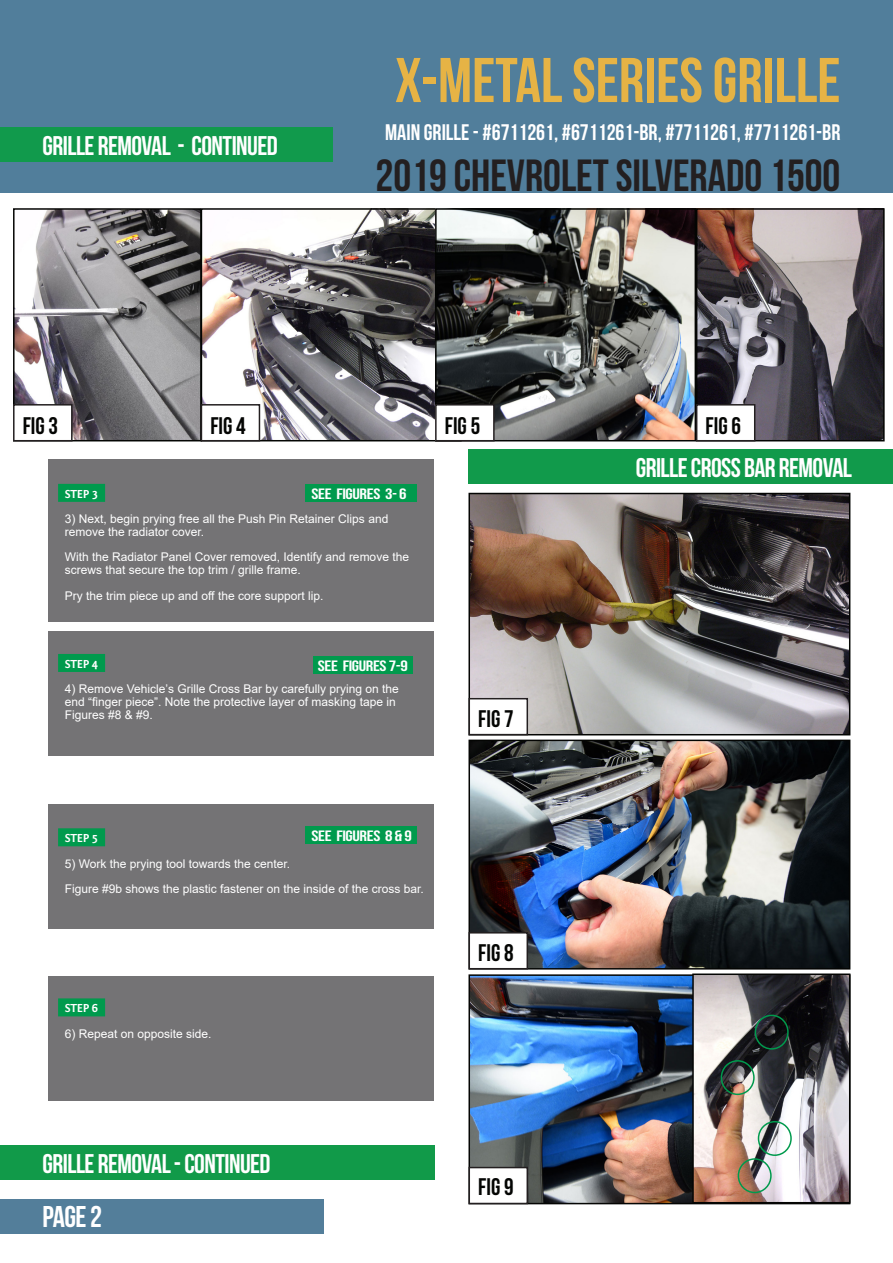
<style>
.page{position:relative;width:893px;height:1263px;background:#fff}
.page>*{position:absolute;margin:0;border:0;box-sizing:border-box;transform-origin:0 0}
.Normal_text{font:63px "Bebas Neue";color:#e6b345}
.Normal_text-2{font:45px "Bebas Neue";color:#231f20}
.Tech_data_title{font:30px "Bebas Neue";color:#fff}
.Tech_data_title-2{font:27px "Bebas Neue";letter-spacing:-.02em;color:#fff}
.Normal_text-3{font:24px "Bebas Neue";color:#040503}
.Normal_text-4{font:22.5px "Bebas Neue";color:#fff}
.Tech_data_title-3{font:15px "Bebas Neue";letter-spacing:-.02em;color:#fff;scale:1.25 1}
.Normal_text-5{font:12px/12.8px "Arial";color:#fff}
.Subtitle_normal{font:700 12px "Fontin Sans";letter-spacing:-.02em;color:#fff}
</style>
<div class="page">
<div style="left:0;top:0;width:893px;height:193px;background:#517e9b"></div>
<div style="left:0;top:1199px;width:323px;height:34px;background:#537e9a"></div>
<div style="left:0;top:128px;width:332px;height:34px;background:#119a4c"></div>
<div style="left:0;top:1146px;width:434px;height:34px;background:#119a49"></div>
<div style="left:468px;top:450px;width:425px;height:34px;background:#119a4b"></div>
<div style="left:48px;top:459px;width:386px;height:163px;background:#747375"></div>
<div style="left:48px;top:804px;width:386px;height:124px;background:#747375"></div>
<div style="left:48px;top:976px;width:386px;height:125px;background:#747375"></div>
<div style="left:48px;top:631px;width:386px;height:125px;background:#747375"></div>
<div style="left:58px;top:484px;width:47px;height:18px;background:#009a4d"></div>
<div style="left:58px;top:828px;width:47px;height:18px;background:#009a4d"></div>
<div style="left:58px;top:998px;width:47px;height:18px;background:#009a4d"></div>
<div style="left:58px;top:654px;width:47px;height:18px;background:#009a4d"></div>
<img style="left:16px;top:211px;width:183px;height:227px">
<div style="left:13px;top:208px;width:189px;height:233px;border:2px solid #040503"></div>
<img style="left:699px;top:211px;width:183px;height:227px">
<div style="left:696px;top:208px;width:189px;height:233px;border:2px solid #040503"></div>
<img style="left:204px;top:211px;width:231px;height:227px">
<div style="left:201px;top:208px;width:261px;height:233px;border:2px solid #040503"></div>
<img style="left:438px;top:211px;width:255px;height:227px">
<div style="left:435px;top:208px;width:261px;height:233px;border:2px solid #040503"></div>
<img style="left:471px;top:743px;width:376px;height:223px">
<div style="left:468px;top:740px;width:382px;height:229px;border:2px solid #040503"></div>
<img style="left:471px;top:496px;width:376px;height:236px">
<div style="left:468px;top:493px;width:382px;height:242px;border:2px solid #040503"></div>
<img style="left:471px;top:977px;width:221px;height:224px">
<div style="left:468px;top:974px;width:382px;height:230px;border:2px solid #040503"></div>
<div style="left:14px;top:405px;width:58px;height:36px;background:#fff"></div>
<div style="left:13px;top:404px;width:60px;height:37px;border:2px solid #231f20"></div>
<div style="left:697px;top:405px;width:58px;height:36px;background:#fff"></div>
<div style="left:696px;top:404px;width:59px;height:37px;border:2px solid #231f20"></div>
<div style="left:201px;top:405px;width:58px;height:36px;background:#fff"></div>
<div style="left:201px;top:404px;width:59px;height:37px;border:2px solid #231f20"></div>
<div style="left:436px;top:405px;width:58px;height:36px;background:#fff"></div>
<div style="left:435px;top:404px;width:60px;height:37px;border:2px solid #231f20"></div>
<div style="left:469px;top:933px;width:58px;height:36px;background:#fff"></div>
<div style="left:468px;top:932px;width:60px;height:37px;border:2px solid #231f20"></div>
<div style="left:469px;top:699px;width:58px;height:36px;background:#fff"></div>
<div style="left:468px;top:698px;width:60px;height:37px;border:2px solid #231f20"></div>
<div style="left:469px;top:1167px;width:58px;height:36px;background:#fff"></div>
<div style="left:468px;top:1167px;width:60px;height:37px;border:2px solid #231f20"></div>
<div style="left:305px;top:484px;width:111px;height:18px;background:#009a4d"></div>
<div style="left:305px;top:826px;width:111px;height:18px;background:#009a4d"></div>
<div style="left:313px;top:656px;width:100px;height:18px;background:#009a4d"></div>
<img style="left:695px;top:976px;width:152px;height:224px">
<div style="left:692px;top:973px;width:158px;height:230px;border:2px solid #040503"></div>
<div style="left:721px;top:1060px;width:34px;height:35px;border:2px solid #009a4d;border-radius:50%"></div>
<div style="left:755px;top:1015px;width:34px;height:35px;border:2px solid #009a4d;border-radius:50%"></div>
<div style="left:758px;top:1121px;width:34px;height:35px;border:2px solid #009a4d;border-radius:50%"></div>
<div style="left:738px;top:1158px;width:34px;height:35px;border:2px solid #009a4d;border-radius:50%"></div>
<p class="Tech_data_title-2" style="left:43px;top:131px;width:237px">GRILLE REMOVAL - CONTINUED</p>
<p class="Normal_text" style="left:395px;top:46px;width:447px">X-METAL SERIES GRILLE</p>
<p class="Normal_text-4" style="left:385px;top:120px;width:457px">MAIN GRILLE - #6711261, #6711261-BR, #7711261, #7711261-BR</p>
<p class="Normal_text-2" style="left:376px;top:151px;width:466px">2019 CHEVROLET SILVERADO 1500</p>
<p class="Normal_text-3" style="left:23px;top:412px;width:37px">FIG 3</p>
<p class="Normal_text-3" style="left:210px;top:412px;width:37px">FIG 4</p>
<p class="Normal_text-3" style="left:445px;top:412px;width:37px">FIG 5</p>
<p class="Normal_text-3" style="left:706px;top:412px;width:37px">FIG 6</p>
<p class="Tech_data_title-3" style="left:312px;top:485px;width:78px">SEE FIGURES 3- 6</p>
<p class="Subtitle_normal" style="left:65px;top:487px;width:35px">STEP 3</p>
<p class="Normal_text-5" style="left:65px;top:512px;width:325px">3) Next, begin prying free all the Push Pin Retainer Clips and remove the radiator cover.</p>
<p class="Normal_text-5" style="left:65px;top:551px;width:346px">With the Radiator Panel Cover removed, Identify and remove the screws that secure the top trim / grille frame.</p>
<p class="Normal_text-5" style="left:65px;top:589px;width:260px">Pry the trim piece up and off the core support lip.</p>
<p class="Subtitle_normal" style="left:65px;top:657px;width:35px">STEP 4</p>
<p class="Normal_text-5" style="left:65px;top:682px;width:335px">4) Remove Vehicle’s Grille Cross Bar by carefully prying on the end “finger piece”. Note the protective layer of masking tape in<br>Figures #8 &amp; #9.</p>
<p class="Tech_data_title-3" style="left:318px;top:657px;width:74px">SEE FIGURES 7-9</p>
<p class="Tech_data_title-3" style="left:312px;top:827px;width:82px">SEE FIGURES 8 &amp; 9</p>
<p class="Subtitle_normal" style="left:65px;top:831px;width:35px">STEP 5</p>
<p class="Normal_text-5" style="left:65px;top:850px;width:360px;line-height:25.5px">5) Work the prying tool towards the center.<br>Figure #9b shows the plastic fastener on the inside of the cross bar.</p>
<p class="Subtitle_normal" style="left:65px;top:1001px;width:35px">STEP 6</p>
<p class="Normal_text-5" style="left:65px;top:1027px;width:148px">6) Repeat on opposite side.</p>
<p class="Tech_data_title-2" style="left:43px;top:1149px;width:230px">GRILLE REMOVAL - CONTINUED</p>
<p class="Tech_data_title" style="left:43px;top:1200px;width:61px">PAGE 2</p>
<p class="Normal_text-3" style="left:478px;top:706px;width:37px">FIG 7</p>
<p class="Normal_text-3" style="left:478px;top:939px;width:37px">FIG 8</p>
<p class="Normal_text-3" style="left:478px;top:1173px;width:37px">FIG 9</p>
<p class="Tech_data_title-2" style="left:636px;top:453px;width:218px">GRILLE CROSS BAR REMOVAL</p>
</div>
